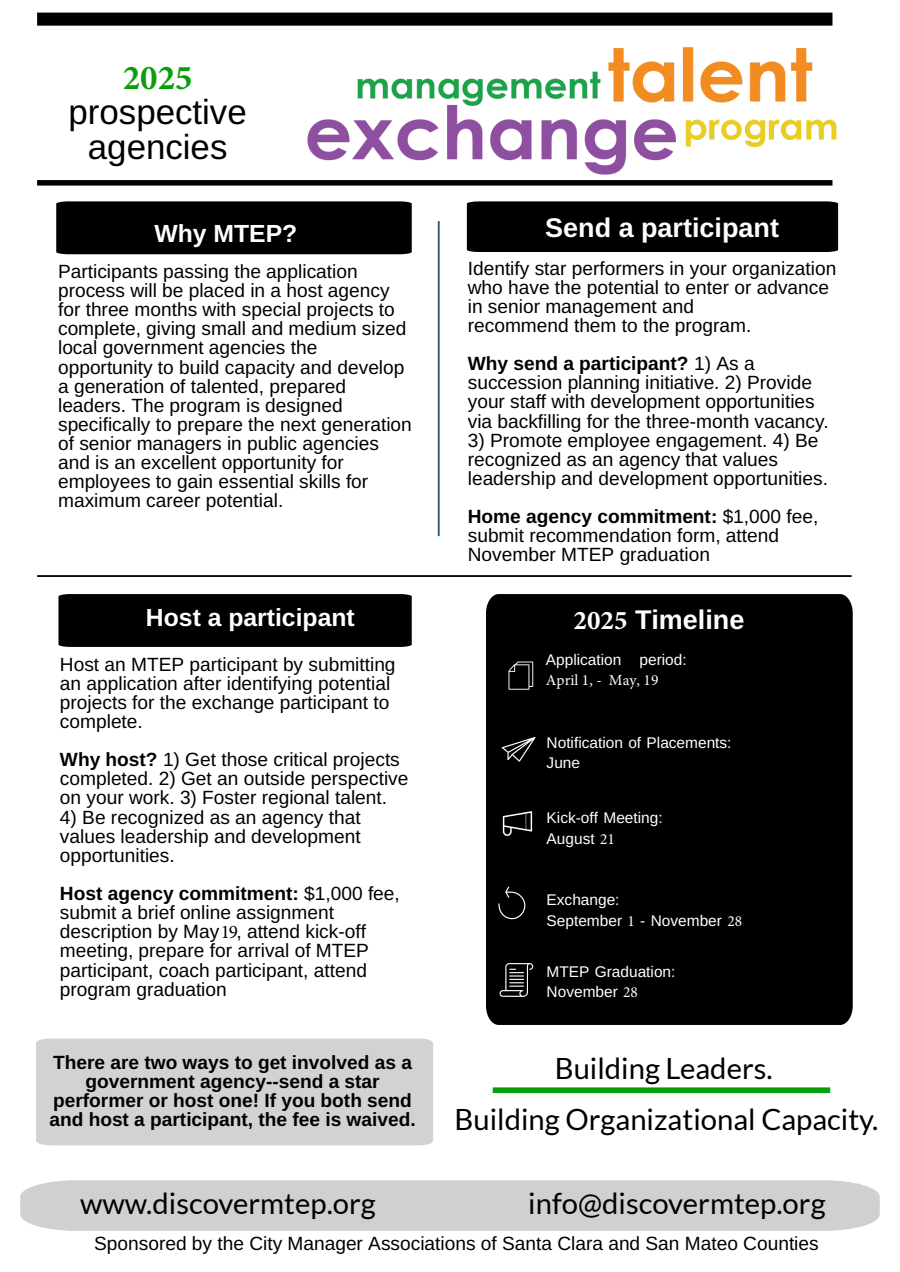
<style>
.page{position:relative;width:900px;height:1272px;background:#fff}
.page>*{position:absolute;margin:0;border:0;box-sizing:border-box;transform-origin:0 0}
.t1{font:34.8px/34.8px "Arimo";color:#000;text-align:center}
.t2{font:29.25px "Lato";color:#000}
.t3{font:700 27px "Arimo";color:#fff}
.t4{font:700 24.75px "Arimo";color:#fff}
.t5{font:19.2px/19.2px "Arimo";color:#000}
.t6{font:19.05px/19.2px "Arimo";color:#000}
.t7{font:700 19.05px/19.2px "Arimo";color:#000;text-align:center}
.t8{font:15.45px/19.2px "Arimo";color:#fff}
.s1{font-family:"Minion Pro";font-weight:700;color:#089e0c}
.s2{font-weight:700}
.s3{font-family:"Minion Pro"}
</style>
<div class="page">
<div style="left:36px;top:1038px;width:397px;height:107px;background:#d2d2d2"></div>
<div style="left:56px;top:201px;width:356px;height:53px;background:#000"></div>
<div style="left:37px;top:13px;width:795px;height:13px;background:#000"></div>
<div style="left:37px;top:180px;width:795px;height:6px;background:#000"></div>
<hr style="left:37px;top:575px;width:815px;height:2px;background:#000">
<hr style="left:438px;top:221px;width:2px;height:315px;background:#2d506c">
<img style="left:305px;top:47px;width:532px;height:134px">
<div style="left:58px;top:594px;width:354px;height:53px;background:#000"></div>
<div style="left:467px;top:201px;width:371px;height:51px;background:#000"></div>
<div style="left:486px;top:594px;width:367px;height:431px;background:#000"></div>
<svg style="left:502px;top:737px;width:34px;height:25px"></svg>
<svg style="left:500px;top:963px;width:33px;height:34px"></svg>
<svg style="left:508px;top:662px;width:25px;height:28px"></svg>
<svg style="left:498px;top:886px;width:27px;height:33px"></svg>
<svg style="left:503px;top:811px;width:29px;height:25px"></svg>
<div style="left:493px;top:1087px;width:337px;height:6px;background:#089e0c"></div>
<div style="left:20px;top:1180px;width:860px;height:51px;background:#d0d0d0"></div>
<p class="t1" style="left:69px;top:59px;width:180px"><span class="s1">2025 </span>prospective agencies</p>
<p class="t4" style="left:154px;top:219px;width:144px">Why MTEP?</p>
<p class="t6" style="left:58px;top:262px;width:355px">Participants passing the application process will be placed in a host agency for three months with special projects to complete, giving small and medium sized local government agencies the opportunity to build capacity and develop a generation of talented, prepared leaders. The program is designed specifically to prepare the next generation of senior managers in public agencies and is an excellent opportunity for employees to gain essential skills for maximum career potential.</p>
<p class="t4" style="left:146px;top:603px;width:210px">Host a participant</p>
<p class="t5" style="left:60px;top:654px;width:337px">Host an MTEP participant by submitting an application after identifying potential projects for the exchange participant to complete.</p>
<p class="t5" style="left:60px;top:750px;width:350px"><span class="s2">Why host?</span> 1) Get those critical projects completed. 2) Get an outside perspective on your work. 3) Foster regional talent.</p>
<p class="t5" style="left:60px;top:807px;width:302px;text-align:justify">4) Be recognized as an agency that values leadership and development opportunities.</p>
<p class="t5" style="left:60px;top:884px;width:341px"><span class="s2">Host agency commitment:</span> $1,000 fee, submit a brief online assignment description by May <span class="s3">19</span>, attend kick-off meeting, prepare for arrival of MTEP participant, coach participant, attend program graduation</p>
<p class="t7" style="left:49px;top:1053px;width:368px">There are two ways to get involved as a government agency--send a star performer or host one! If you both send and host a participant, the fee is waived.</p>
<p class="t3" style="left:545px;top:213px;width:235px">Send a participant</p>
<p class="t5" style="left:468px;top:258px;width:370px">Identify star performers in your organization who have the potential to enter or advance in senior management and<br>recommend them to the program.</p>
<p class="t5" style="left:468px;top:354px;width:362px"><span class="s2">Why send a participant?</span> 1) As a succession planning initiative. 2) Provide your staff with development opportunities via backfilling for the three-month vacancy.</p>
<p class="t5" style="left:468px;top:430px;width:362px">3) Promote employee engagement. 4) Be recognized as an agency that values leadership and development opportunities.</p>
<p class="t5" style="left:468px;top:507px;width:352px"><span class="s2">Home agency commitment:</span> $1,000 fee, submit recommendation form, attend<br>November MTEP graduation</p>
<p class="t3" style="left:574px;top:604px;width:172px"><span class="s3">2025</span> Timeline</p>
<p class="t8" style="left:546px;top:650px;width:142px">Application period:<br><span class="s3">April 1, - May, 19</span></p>
<p class="t8" style="left:547px;top:733px;width:186px;line-height:20.2px">Notification of Placements:<br>June</p>
<p class="t8" style="left:547px;top:808px;width:118px;line-height:20.4px">Kick-off Meeting:<br>August <span class="s3">21</span></p>
<p class="t8" style="left:547px;top:890px;width:197px;line-height:20.2px">Exchange:<br>September <span class="s3">1</span> - November <span class="s3">28</span></p>
<p class="t8" style="left:547px;top:962px;width:130px">MTEP Graduation:<br>November <span class="s3">28</span></p>
<p class="t2" style="left:555px;top:1050px;width:219px">Building Leaders.</p>
<p class="t2" style="left:455px;top:1101px;width:425px">Building Organizational Capacity.</p>
<p class="t2" style="left:80px;top:1185px;width:297px">www.discovermtep.org</p>
<p class="t2" style="left:528px;top:1185px;width:299px">info@discovermtep.org</p>
<p class="t6" style="left:94px;top:1234px;width:726px">Sponsored by the City Manager Associations of Santa Clara and San Mateo Counties</p>
</div>
